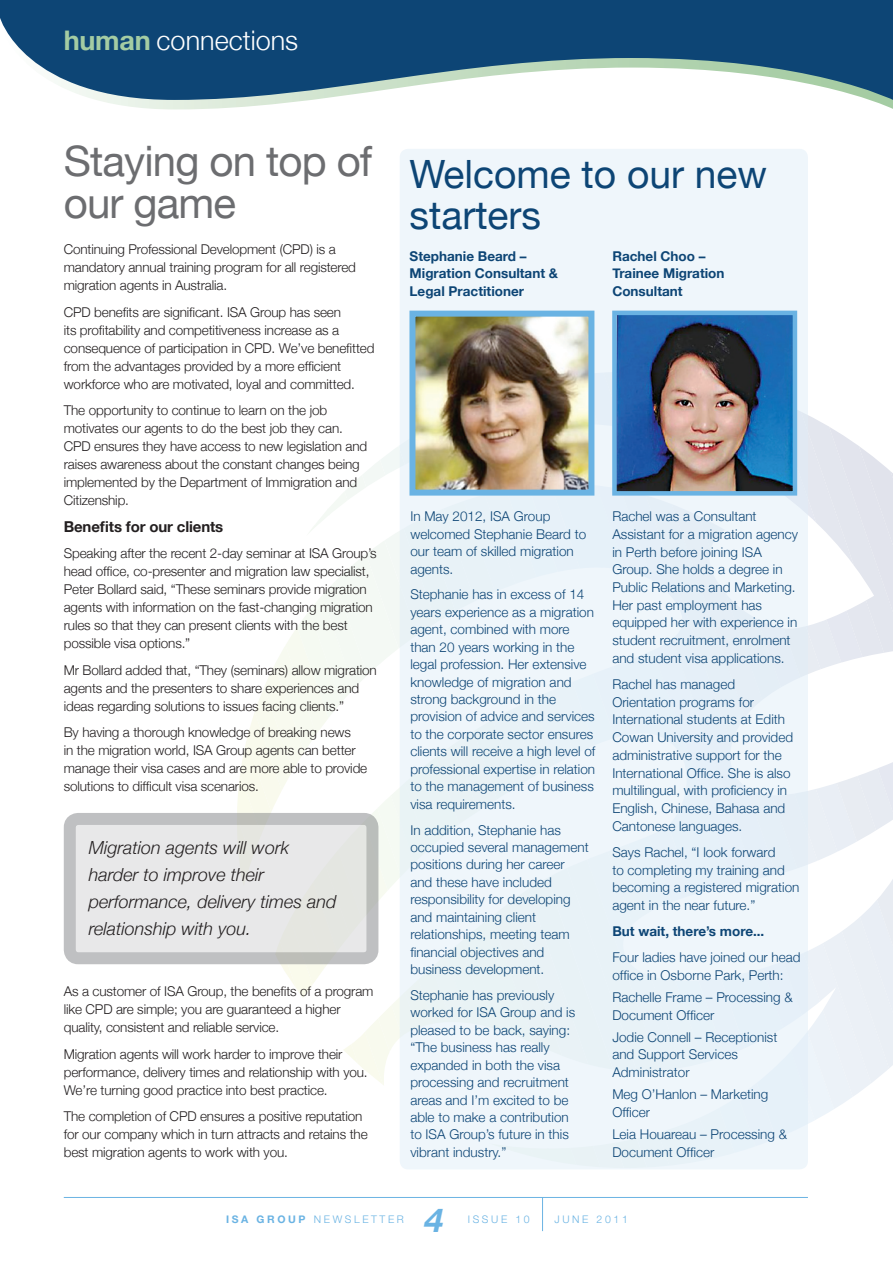
<style>
.page{position:relative;width:893px;height:1263px;background:#fff}
.page>*{position:absolute;margin:0;border:0;box-sizing:border-box;transform-origin:0 0}
.t1{font:42px/42px "Helvetica Neue";letter-spacing:-.02em;color:#6c6d70}
.t2{font:39px/40.5px "Helvetica Neue";color:#0d4575}
.t3{font:italic 700 33px "Helvetica Neue LT";color:#6ab3e3}
.t4{font:300 27px "Helvetica Neue";color:#fff}
.t5{font:italic 300 18px/27px "Helvetica Neue";color:#231f20}
.t6{font:700 15px "Helvetica Neue";letter-spacing:-.01em;color:#231f20}
.t7{font:300 13.5px/17.4px "Helvetica Neue";color:#0d4575}
.t8{font:300 13.5px/18px "Helvetica Neue";letter-spacing:-.01em;color:#231f20}
.t9{font:700 13.5px/17.2px "Helvetica Neue";color:#0d4575}
.t10{font:300 10.5px "Helvetica Neue LT";letter-spacing:.25em;color:#6ab3e3}
.s1{font-weight:700;color:#a4cca3}
.s2{font-weight:700}
</style>
<div class="page">
<svg style="left:246px;top:694px;width:16px;height:271px;fill:#f9faed"></svg>
<svg style="left:262px;top:660px;width:16px;height:305px;fill:#f8faee"></svg>
<svg style="left:278px;top:633px;width:16px;height:351px;fill:#f8faf0"></svg>
<svg style="left:294px;top:612px;width:15px;height:386px;fill:#f7faf0"></svg>
<svg style="left:309px;top:508px;width:21px;height:481px"></svg>
<svg style="left:330px;top:486px;width:21px;height:571px"></svg>
<svg style="left:351px;top:467px;width:21px;height:608px"></svg>
<svg style="left:372px;top:451px;width:20px;height:634px"></svg>
<svg style="left:392px;top:445px;width:12px;height:723px"></svg>
<svg style="left:808px;top:415px;width:85px;height:614px"></svg>
<svg style="left:808px;top:799px;width:85px;height:198px;fill:#ebf0f6"></svg>
<svg style="left:98px;top:100px;width:795px;height:9px"></svg>
<svg style="left:0;top:0;width:893px;height:100px;fill:#0d4575"></svg>
<hr style="left:64px;top:1197px;width:744px;height:1px;background:#6ab3e3">
<hr style="left:542px;top:1197px;width:1px;height:34px;background:#6ab3e3">
<div style="left:70px;top:819px;width:302px;height:139px;background:#e8e8e9;border-radius:9px"></div>
<div style="left:64px;top:813px;width:314px;height:151px;border:12px solid #808285;border-radius:9px"></div>
<div style="left:400px;top:149px;width:408px;height:1020px;background:#eff6fb;border-radius:9px"></div>
<img style="left:416px;top:318px;width:171px;height:171px">
<div style="left:409px;top:311px;width:185px;height:185px;border:6px solid #6ab3e3"></div>
<img style="left:617px;top:316px;width:175px;height:175px">
<div style="left:612px;top:311px;width:185px;height:185px;border:4px solid #6ab3e3"></div>
<p class="t4" style="left:64px;top:24px;width:236px"><span class="s1">human</span> connections</p>
<p class="t1" style="left:64px;top:140px;width:310px">Staying on top of our game</p>
<p class="t8" style="left:64px;top:240px;width:294px">Continuing Professional Development (CPD) is a mandatory annual training program for all registered migration agents in Australia.</p>
<p class="t8" style="left:64px;top:302px;width:312px">CPD benefits are significant. ISA Group has seen<br>its profitability and competitiveness increase as a consequence of participation in CPD. We’ve benefitted from the advantages provided by a more efficient workforce who are motivated, loyal and committed.</p>
<p class="t8" style="left:64px;top:401px;width:305px">The opportunity to continue to learn on the job motivates our agents to do the best job they can.<br>CPD ensures they have access to new legislation and raises awareness about the constant changes being implemented by the Department of Immigration and Citizenship.</p>
<p class="t6" style="left:64px;top:517px;width:161px">Benefits for our clients</p>
<p class="t8" style="left:64px;top:544px;width:314px">Speaking after the recent 2-day seminar at ISA Group’s head office, co-presenter and migration law specialist, Peter Bollard said, “These seminars provide migration agents with information on the fast-changing migration rules so that they can present clients with the best possible visa options.”</p>
<p class="t8" style="left:64px;top:660px;width:315px">Mr Bollard added that, “They (seminars) allow migration agents and the presenters to share experiences and ideas regarding solutions to issues facing clients.”</p>
<p class="t8" style="left:64px;top:723px;width:305px">By having a thorough knowledge of breaking news<br>in the migration world, ISA Group agents can better manage their visa cases and are more able to provide solutions to difficult visa scenarios.</p>
<p class="t5" style="left:89px;top:834px;width:249px">Migration agents will work harder to improve their performance, delivery times and relationship with you.</p>
<p class="t8" style="left:64px;top:982px;width:311px">As a customer of ISA Group, the benefits of a program like CPD are simple; you are guaranteed a higher quality, consistent and reliable service.</p>
<p class="t8" style="left:64px;top:1045px;width:305px">Migration agents will work harder to improve their performance, delivery times and relationship with you.<br>We’re turning good practice into best practice.</p>
<p class="t8" style="left:64px;top:1107px;width:305px">The completion of CPD ensures a positive reputation for our company which in turn attracts and retains the best migration agents to work with you.</p>
<p class="t2" style="left:410px;top:154px;width:359px">Welcome to our new starters</p>
<p class="t9" style="left:612px;top:247px;width:114px">Rachel Choo –<br>Trainee Migration<br>Consultant</p>
<p class="t9" style="left:410px;top:247px;width:150px">Stephanie Beard –<br>Migration Consultant &amp;<br>Legal Practitioner</p>
<p class="t7" style="left:410px;top:507px;width:177px">In May 2012, ISA Group welcomed Stephanie Beard to our team of skilled migration agents.</p>
<p class="t7" style="left:410px;top:586px;width:186px">Stephanie has in excess of 14 years experience as a migration agent, combined with more than 20 years working in the legal profession. Her extensive knowledge of migration and strong background in the provision of advice and services to the corporate sector ensures clients will receive a high level of professional expertise in relation to the management of business visa requirements.</p>
<p class="t7" style="left:410px;top:821px;width:180px">In addition, Stephanie has occupied several management positions during her career and these have included responsibility for developing and maintaining client relationships, meeting team financial objectives and business development.</p>
<p class="t7" style="left:410px;top:986px;width:166px">Stephanie has previously worked for ISA Group and is pleased to be back, saying: “The business has really expanded in both the visa processing and recruitment areas and I’m excited to be able to make a contribution to ISA Group’s future in this vibrant industry.”</p>
<p class="t7" style="left:612px;top:507px;width:187px">Rachel was a Consultant<br>Assistant for a migration agency in Perth before joining ISA<br>Group. She holds a degree in<br>Public Relations and Marketing.<br>Her past employment has equipped her with experience in student recruitment, enrolment and student visa applications.</p>
<p class="t7" style="left:612px;top:675px;width:182px">Rachel has managed<br>Orientation programs for<br>International students at Edith<br>Cowan University and provided administrative support for the<br>International Office. She is also multilingual, with proficiency in<br>English, Chinese, Bahasa and<br>Cantonese languages.</p>
<p class="t7" style="left:612px;top:843px;width:189px">Says Rachel, “I look forward<br>to completing my training and becoming a registered migration agent in the near future.”</p>
<p class="t9" style="left:612px;top:922px;width:154px">But wait, there’s more...</p>
<p class="t7" style="left:612px;top:948px;width:190px">Four ladies have joined our head office in Osborne Park, Perth:</p>
<p class="t7" style="left:612px;top:988px;width:182px">Rachelle Frame – Processing &amp;<br>Document Officer</p>
<p class="t7" style="left:612px;top:1028px;width:167px">Jodie Connell – Receptionist and Support Services<br>Administrator</p>
<p class="t7" style="left:612px;top:1085px;width:158px">Meg O’Hanlon – Marketing<br>Officer</p>
<p class="t7" style="left:612px;top:1125px;width:176px;line-height:18px">Leia Houareau – Processing &amp;<br>Document Officer</p>
<p class="t10" style="left:226px;top:1213px;width:179px"><span class="s2">ISA GROUP</span> NEWSLETTER</p>
<p class="t3" style="left:425px;top:1200px;width:20px">4</p>
<p class="t10" style="left:468px;top:1213px;width:63px">ISSUE 10</p>
<p class="t10" style="left:554px;top:1213px;width:75px">JUNE 2011</p>
</div>
